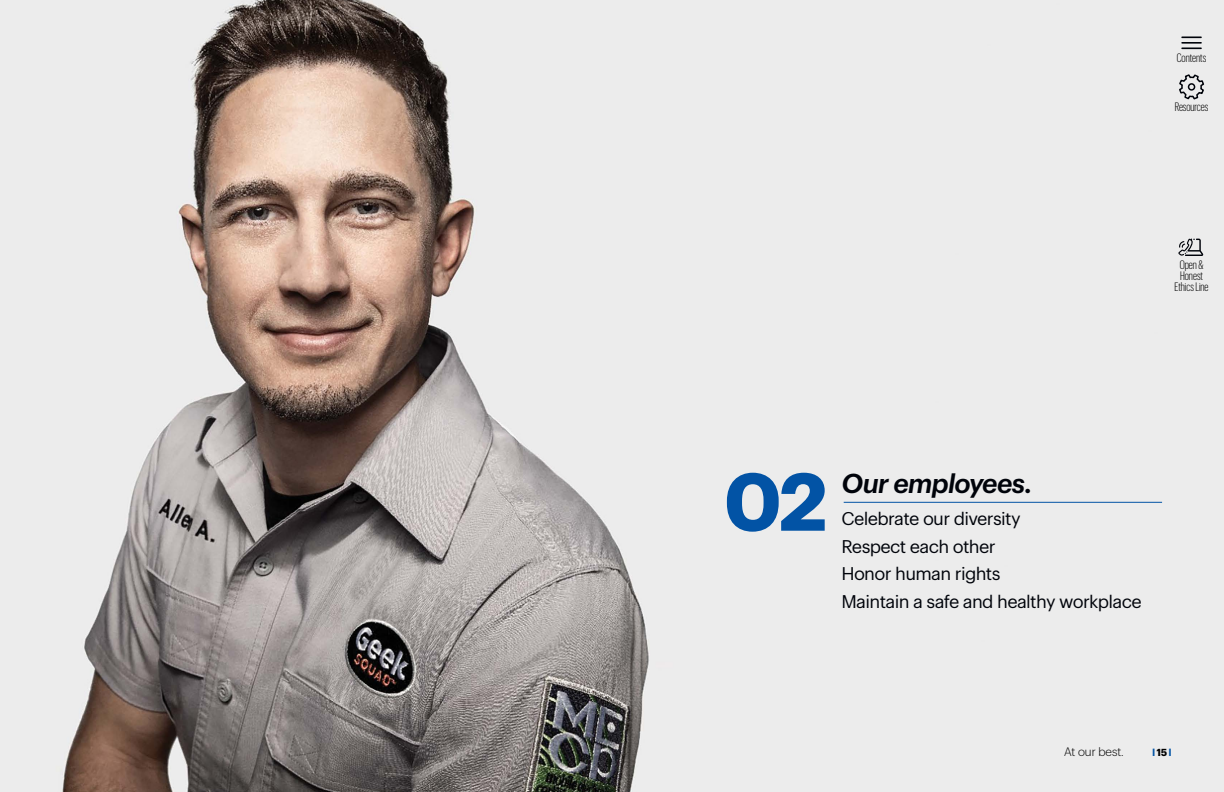
<style>
.page{position:relative;width:1224px;height:792px;background:#fff}
.page>*{position:absolute;margin:0;border:0;box-sizing:border-box;transform-origin:0 0}
.t1{font:700 80px "Human BBY 75";color:#0253a5}
.t2{font:italic 500 26.8px "Human BBY 66";color:#00030a}
.t3{font:18px/27.5px "Human BBY 55";color:#00030a}
.t4{font:300 12px/11px "Human BBY Condensed 47";color:#000;text-align:center}
.t5{font:300 12px "Human BBY 45";color:#000}
.t6{font:700 10px "Human BBY 75";color:#0253a5}
.s1{color:#000}
</style>
<div class="page">
<img style="left:0;top:0;width:1224px;height:792px">
<hr style="left:1181px;top:36px;width:21px;height:2px;background:#00030a">
<hr style="left:1181px;top:42px;width:21px;height:2px;background:#00030a">
<hr style="left:1181px;top:47px;width:21px;height:2px;background:#00030a">
<svg style="left:1178px;top:73px;width:27px;height:28px"></svg>
<svg style="left:1178px;top:239px;width:25px;height:17px"></svg>
<hr style="left:844px;top:502px;width:318px;height:1px;background:#0253a5">
<p class="t4" style="left:1177px;top:52px;width:31px">Contents</p>
<p class="t4" style="left:1175px;top:100px;width:35px">Resources</p>
<p class="t4" style="left:1175px;top:259px;width:35px">Open &amp;<br>Honest<br>Ethics Line</p>
<h1 class="t1" style="left:725px;top:440px;width:103px">02</h1>
<h2 class="t2" style="left:842px;top:463px;width:192px">Our employees.</h2>
<p class="t3" style="left:842px;top:504px;width:301px">Celebrate our diversity<br>Respect each other<br>Honor human rights<br>Maintain a safe and healthy workplace</p>
<p class="t5" style="left:1064px;top:743px;width:61px">At our best.</p>
<p class="t6" style="left:1153px;top:745px;width:20px">l <span class="s1">15</span> l</p>
</div>
